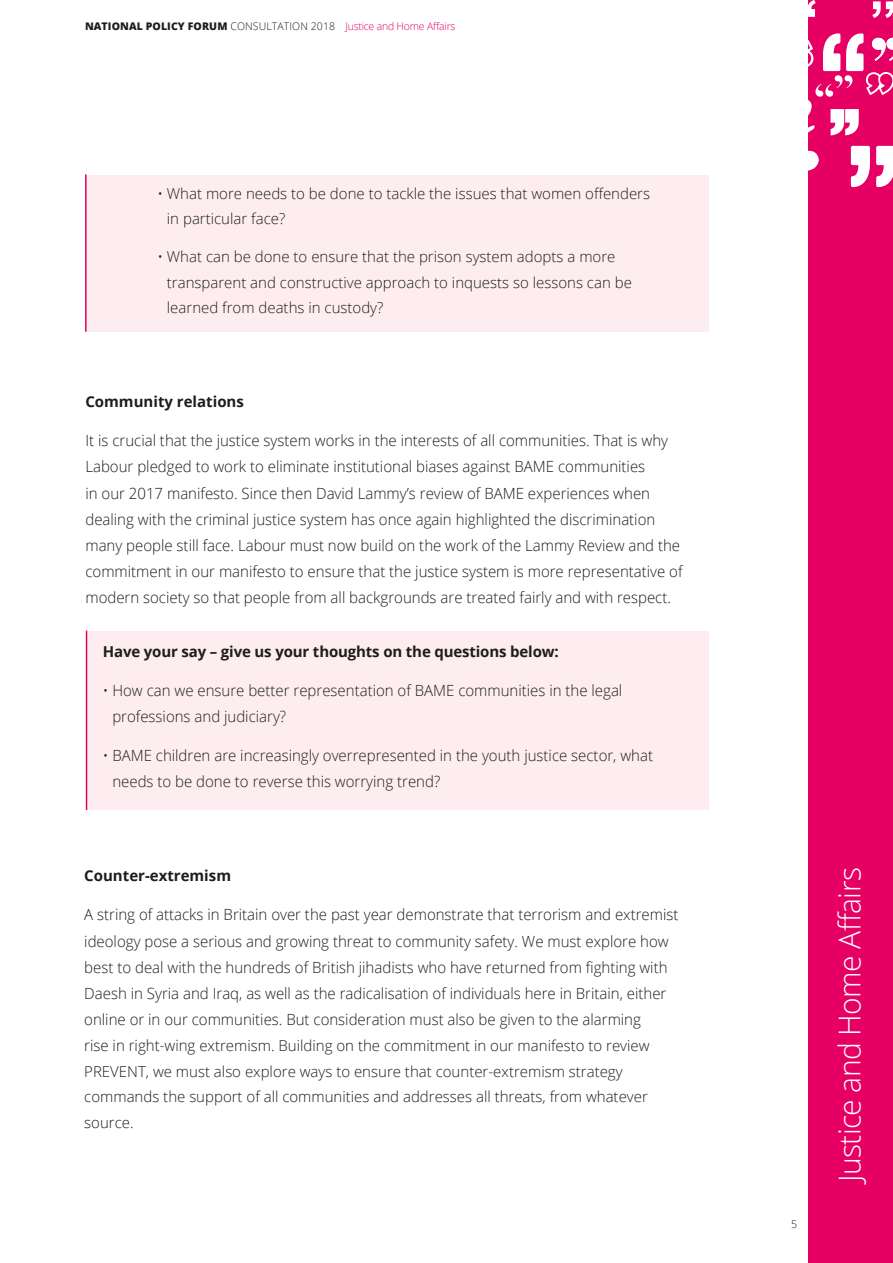
<style>
.page{position:relative;width:893px;height:1263px;background:#fff}
.page>*{position:absolute;margin:0;border:0;box-sizing:border-box;transform-origin:0 0}
.t1{font:300 30px "Open Sans";letter-spacing:-.02em;color:#fff}
.t2{font:300 15.45px/26.2px "Open Sans";color:#1d1d1b}
.t3{font:300 15px/25.5px "Open Sans";color:#1d1d1b}
.t4{font:700 15px "Open Sans";letter-spacing:-.01em;color:#1d1d1b}
.t5{font:300 10.5px "Open Sans";letter-spacing:-.02em;color:#e60064}
.t6{font:300 10.5px "Open Sans";color:#1d1d1b}
.s1{font-weight:800;color:#1d1d1b}
.s2{color:#1d1d1b}
.s3{font-size:15.45px}
</style>
<div class="page">
<div style="left:809px;top:0;width:84px;height:1263px;background:#e60064"></div>
<svg style="left:808px;top:33px;width:85px;height:154px"></svg>
<svg style="left:808px;top:0;width:8px;height:17px"></svg>
<svg style="left:872px;top:1px;width:21px;height:17px"></svg>
<div style="left:86px;top:175px;width:623px;height:156px;background:#fdedf1"></div>
<hr style="left:85px;top:174px;width:2px;height:158px;background:#e60064">
<div style="left:87px;top:631px;width:622px;height:179px;background:#fdedf1"></div>
<hr style="left:86px;top:631px;width:1px;height:179px;background:#e60064">
<p class="t5" style="left:85px;top:19px;width:372px"><span class="s1">NATIONAL POLICY FORUM</span> <span class="s2">CONSULTATION 2018</span> Justice and Home Affairs</p>
<p class="t3" style="left:167px;top:180px;width:485px;text-indent:-10px">• What more needs to be done to tackle the issues that women offenders in particular face?</p>
<p class="t3" style="left:167px;top:244px;width:466px;text-indent:-10px">• What can be done to ensure that the prison system adopts a more transparent and constructive approach to inquests so lessons can be learned from deaths in custody?</p>
<p class="t4" style="left:85px;top:391px;width:160px">Community relations</p>
<p class="t2" style="left:85px;top:427px;width:599px">It is crucial that the justice system works in the interests of all communities. That is why Labour pledged to work to eliminate institutional biases against BAME communities<br>in our 2017 manifesto. Since then David Lammy’s review of BAME experiences when dealing with the criminal justice system has once again highlighted the discrimination many people still face. Labour must now build on the work of the Lammy Review and the commitment in our manifesto to ensure that the justice system is more representative of modern society so that people from all backgrounds are treated fairly and with respect.</p>
<p class="t4" style="left:103px;top:640px;width:457px">Have your say – give us your thoughts on the questions below:</p>
<p class="t2" style="left:112px;top:676px;width:511px;text-indent:-10px">• How can we ensure better representation of BAME communities in the legal professions and judiciary?</p>
<p class="t2" style="left:112px;top:742px;width:542px;text-indent:-10px">• BAME children are increasingly overrepresented in the youth justice sector, what needs to be done to reverse this worrying trend?</p>
<p class="t4" style="left:84px;top:865px;width:148px">Counter-extremism</p>
<p class="t2" style="left:84px;top:901px;width:596px">A string of attacks in Britain over the past year demonstrate that terrorism and extremist ideology pose a serious and growing threat to community safety. We must explore how best to deal with the hundreds of British jihadists who have returned from fighting with Daesh in Syria and Iraq, as well as the radicalisation of individuals here in Britain, either online or in our communities. But consideration must also be given to the alarming</p>
<p class="t3" style="left:84px;top:1033px;width:567px"><span class="s3">rise in right-wing</span> extremism. Building on the commitment in our manifesto to review PREVENT, we must also explore ways to ensure that counter-extremism strategy commands the support of all communities and addresses all threats, from whatever source.</p>
<p class="t6" style="left:791px;top:1217px;width:7px">5</p>
<h1 class="t1" style="left:829px;top:1182px;width:316px;rotate:-90deg">Justice and Home Affairs</h1>
</div>
